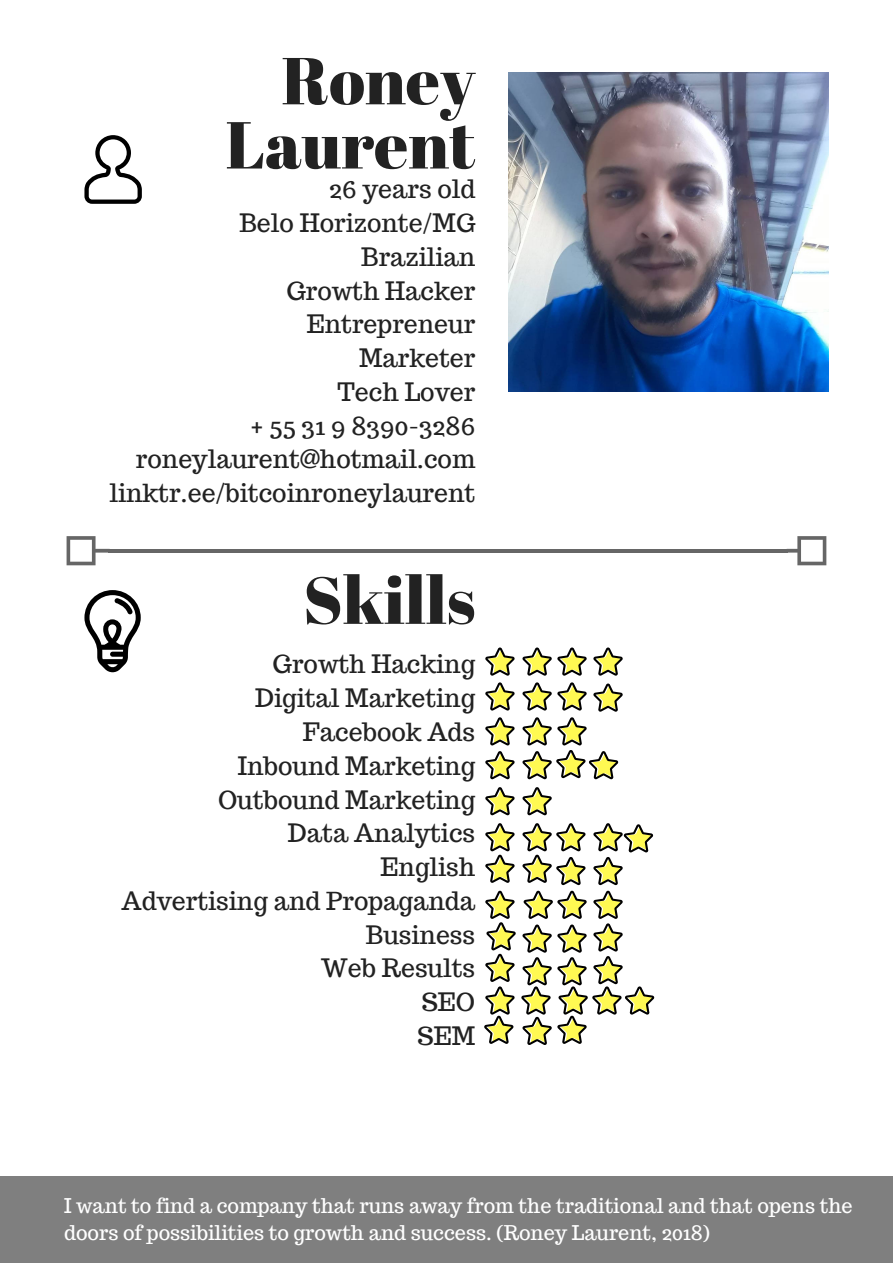
<style>
.page{position:relative;width:893px;height:1263px;background:#fff}
.page>*{position:absolute;margin:0;border:0;box-sizing:border-box;transform-origin:0 0}
.t1{font:66.3px/64.2px "Abril Fatface";color:#222;text-align:right}
.t2{font:24.9px/33.8px "Trocchi";color:#222;text-align:right}
.t3{font:19.8px/27px "Trocchi";color:#fff}
</style>
<div class="page">
<svg style="left:84px;top:135px;width:58px;height:69px"></svg>
<hr style="left:108px;top:549px;width:680px;height:4px;background:#666">
<svg style="left:787px;top:536px;width:39px;height:29px"></svg>
<svg style="left:67px;top:536px;width:43px;height:29px"></svg>
<svg style="left:84px;top:590px;width:57px;height:82px"></svg>
<svg style="left:485px;top:647px;width:30px;height:29px"></svg>
<svg style="left:522px;top:647px;width:65px;height:29px"></svg>
<svg style="left:485px;top:682px;width:30px;height:28px"></svg>
<svg style="left:485px;top:717px;width:30px;height:28px"></svg>
<svg style="left:485px;top:751px;width:30px;height:28px"></svg>
<svg style="left:485px;top:787px;width:30px;height:28px"></svg>
<svg style="left:522px;top:787px;width:30px;height:28px"></svg>
<svg style="left:485px;top:823px;width:30px;height:60px"></svg>
<svg style="left:522px;top:823px;width:63px;height:62px"></svg>
<svg style="left:593px;top:647px;width:30px;height:29px"></svg>
<svg style="left:484px;top:891px;width:170px;height:154px"></svg>
<svg style="left:593px;top:823px;width:60px;height:62px"></svg>
<svg style="left:522px;top:682px;width:101px;height:97px"></svg>
<div style="left:0;top:1182px;width:893px;height:75px;background:#7f7f7f"></div>
<svg style="left:0;top:1257px;width:4px;height:6px"></svg>
<div style="left:4px;top:1255px;width:889px;height:8px;background:#7f7f7f"></div>
<svg style="left:0;top:1176px;width:4px;height:6px"></svg>
<div style="left:4px;top:1176px;width:889px;height:8px;background:#7f7f7f"></div>
<img style="left:509px;top:72px;width:320px;height:320px">
<h1 class="t1" style="left:225px;top:47px;width:251px">Roney<br>Laurent</h1>
<p class="t2" style="left:109px;top:172px;width:367px">26 years old<br>Belo Horizonte/MG<br>Brazilian<br>Growth Hacker<br>Entrepreneur<br>Marketer<br>Tech Lover<br>+ 55 31 9 8390-3286 roneylaurent@hotmail.com linktr.ee/bitcoinroneylaurent</p>
<h1 class="t1" style="left:303px;top:566px;width:174px">Skills</h1>
<p class="t2" style="left:122px;top:647px;width:355px">Growth Hacking<br>Digital Marketing<br>Facebook Ads<br>Inbound Marketing<br>Outbound Marketing<br>Data Analytics<br>English<br>Advertising and Propaganda<br>Business<br>Web Results<br>SEO<br>SEM</p>
<p class="t3" style="left:64px;top:1192px;width:790px">I want to find a company that runs away from the traditional and that opens the doors of possibilities to growth and success. (Roney Laurent, 2018)</p>
</div>
